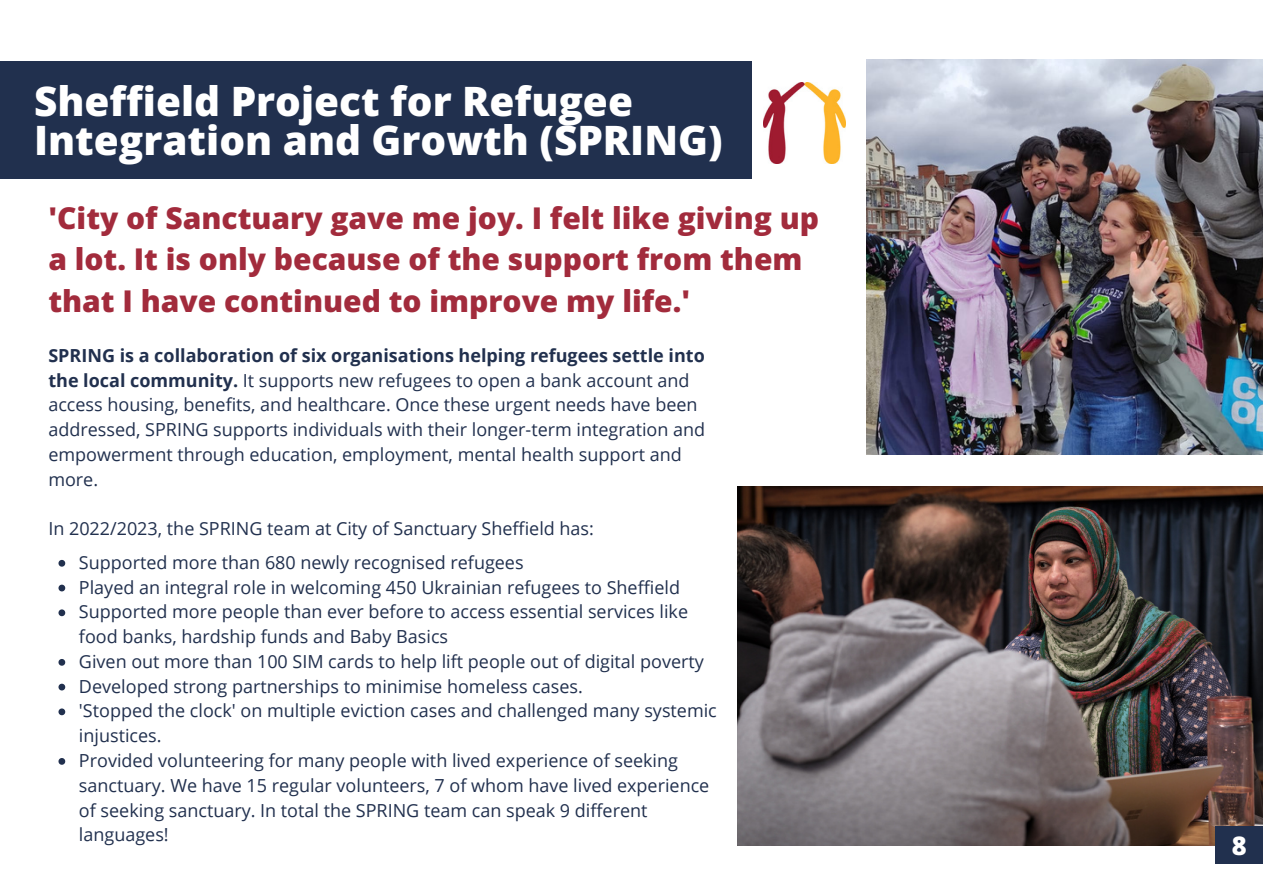
<style>
.page{position:relative;width:1263px;height:894px;background:#fff}
.page>*{position:absolute;margin:0;border:0;box-sizing:border-box;transform-origin:0 0}
.t1{font:800 40.5px/39.3px "Open Sans";color:#fff}
.t2{font:800 30px/41.5px "Open Sans";color:#a22b3c}
.t3{font:800 25.5px "Open Sans";color:#fff}
.t4{font:18px/24.8px "Open Sans";color:#21304e}
.s1{font-weight:700}
</style>
<div class="page">
<img style="left:737px;top:486px;width:526px;height:359px">
<div style="left:1215px;top:825px;width:48px;height:38px;background:#21304e"></div>
<div style="left:0;top:62px;width:752px;height:116px;background:#21304e"></div>
<img style="left:763px;top:82px;width:82px;height:81px">
<img style="left:866px;top:59px;width:397px;height:395px">
<svg style="left:58px;top:559px;width:7px;height:7px"></svg>
<svg style="left:58px;top:584px;width:7px;height:7px"></svg>
<svg style="left:58px;top:609px;width:7px;height:7px"></svg>
<svg style="left:58px;top:659px;width:7px;height:6px"></svg>
<svg style="left:58px;top:683px;width:7px;height:7px"></svg>
<svg style="left:58px;top:708px;width:7px;height:7px"></svg>
<svg style="left:58px;top:758px;width:7px;height:6px"></svg>
<h1 class="t1" style="left:34px;top:80px;width:690px">Sheffield Project for Refugee<br>Integration and Growth (SPRING)</h1>
<h2 class="t2" style="left:48px;top:196px;width:772px">'City of Sanctuary gave me joy. I felt like giving up a lot. It is only because of the support from them that I have continued to improve my life.'</h2>
<p class="t4" style="left:48px;top:342px;width:658px"><span class="s1">SPRING is a collaboration of six organisations helping refugees settle into the local community.</span> It supports new refugees to open a bank account and access housing, benefits, and healthcare. Once these urgent needs have been addressed, SPRING supports individuals with their longer-term integration and empowerment through education, employment, mental health support and more.</p>
<p class="t4" style="left:48px;top:515px;width:547px">In 2022/2023, the SPRING team at City of Sanctuary Sheffield has:</p>
<p class="t4" style="left:79px;top:549px;width:639px">Supported more than 680 newly recognised refugees<br>Played an integral role in welcoming 450 Ukrainian refugees to Sheffield Supported more people than ever before to access essential services like food banks, hardship funds and Baby Basics<br>Given out more than 100 SIM cards to help lift people out of digital poverty Developed strong partnerships to minimise homeless cases.<br>'Stopped the clock' on multiple eviction cases and challenged many systemic injustices.<br>Provided volunteering for many people with lived experience of seeking sanctuary. We have 15 regular volunteers, 7 of whom have lived experience of seeking sanctuary. In total the SPRING team can speak 9 different languages!</p>
<h3 class="t3" style="left:1232px;top:827px;width:16px">8</h3>
</div>
